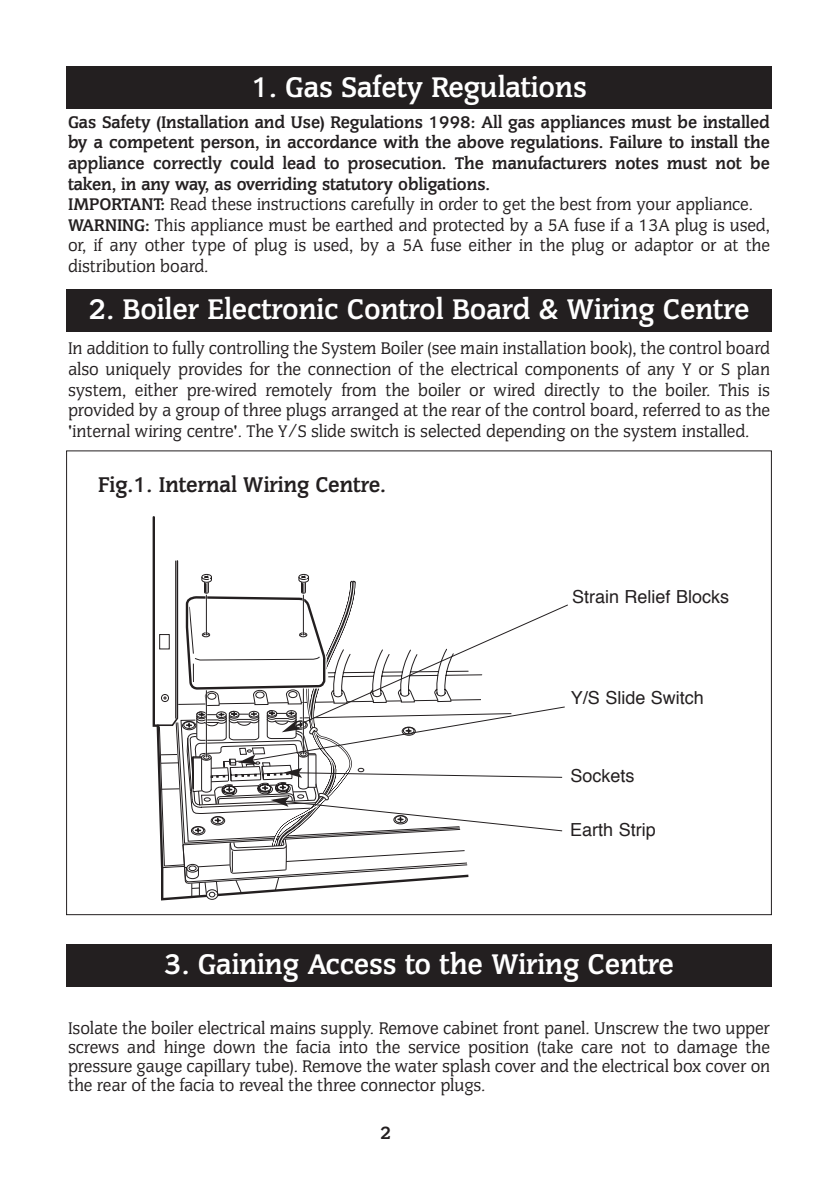
<style>
.page{position:relative;width:840px;height:1190px;background:#fff}
.page>*{position:absolute;margin:0;border:0;box-sizing:border-box;transform-origin:0 0}
.t1{font:32px "Cg Congress Bd";color:#fff}
.t2{font:24px "Cg Congress Bd";color:#231f20}
.t3{font:20px "Cg Congress Bd";color:#231f20}
.t4{font:19px/20.6px "Cg Congress";color:#231f20;text-align:justify}
.t5{font:19px/20.6px "Cg Congress Bd";color:#231f20;text-align:justify}
.t6{font:18px "Helvetica";color:#231f20}
.s1{font-family:"Cg Congress Bd"}
</style>
<div class="page">
<div style="left:66px;top:289px;width:706px;height:43px;background:#231f20"></div>
<svg style="left:152px;top:516px;width:416px;height:384px"></svg>
<div style="left:66px;top:945px;width:706px;height:42px;background:#231f20"></div>
<div style="left:66px;top:67px;width:706px;height:42px;background:#231f20"></div>
<h1 class="t1" style="left:251px;top:74px;width:337px">1. Gas Safety Regulations</h1>
<p class="t5" style="left:68px;top:113px;width:703px">Gas Safety (Installation and Use) Regulations 1998: All gas appliances must be installed by a competent person, in accordance with the above regulations. Failure to install the appliance correctly could lead to prosecution. The manufacturers notes must not be taken, in any way, as overriding statutory obligations.</p>
<p class="t4" style="left:68px;top:195px;width:703px;text-align:left"><span class="s1">IMPORTANT:</span> Read these instructions carefully in order to get the best from your appliance.<br><span class="s1">WARNING:</span> This appliance must be earthed and protected by a 5A fuse if a 13A plug is used, or, if any other type of plug is used, by a 5A fuse either in the plug or adaptor or at the distribution board.</p>
<h1 class="t1" style="left:89px;top:296px;width:662px">2. Boiler Electronic Control Board &amp; Wiring Centre</h1>
<p class="t4" style="left:68px;top:339px;width:703px">In addition to fully controlling the System Boiler (see main installation book), the control board also uniquely provides for the connection of the electrical components of any Y or S plan system, either pre-wired remotely from the boiler or wired directly to the boiler. This is provided by a group of three plugs arranged at the rear of the control board, referred to as the 'internal wiring centre'. The Y/S slide switch is selected depending on the system installed.</p>
<p class="t2" style="left:98px;top:475px;width:289px">Fig.1. Internal Wiring Centre.</p>
<p class="t6" style="left:572px;top:589px;width:159px">Strain Relief Blocks</p>
<p class="t6" style="left:571px;top:690px;width:135px">Y/S Slide Switch</p>
<p class="t6" style="left:570px;top:768px;width:66px">Sockets</p>
<p class="t6" style="left:570px;top:822px;width:87px">Earth Strip</p>
<h1 class="t1" style="left:164px;top:952px;width:512px">3. Gaining Access to the Wiring Centre</h1>
<p class="t4" style="left:68px;top:1020px;width:703px;line-height:19px">Isolate the boiler electrical mains supply. Remove cabinet front panel. Unscrew the two upper screws and hinge down the facia into the service position (take care not to damage the pressure gauge capillary tube). Remove the water splash cover and the electrical box cover on the rear of the facia to reveal the three connector plugs.</p>
<p class="t3" style="left:380px;top:1124px;width:13px">2</p>
</div>
